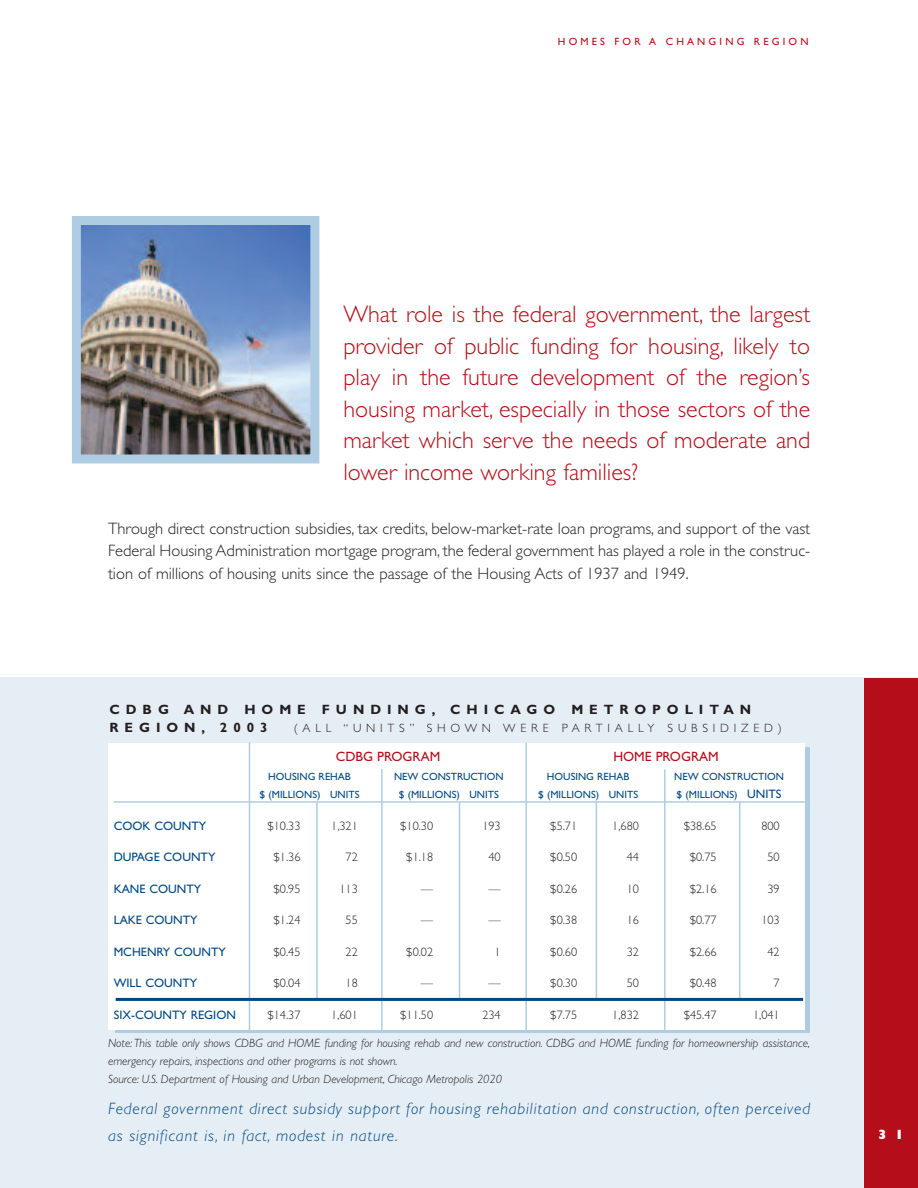
<style>
.page{position:relative;width:918px;height:1188px;background:#fff}
.page>*{position:absolute;margin:0;border:0;box-sizing:border-box;transform-origin:0 0}
.t1{font:300 24px/31.5px "Gill Sans";color:#b50e1a;text-align:justify}
.t2{font:300 16.5px/22.5px "Gill Sans";color:#231f20;text-align:justify}
.t3{font:italic 300 16.5px/27px "Gill Sans";letter-spacing:.05em;color:#014882}
.t4{font:700 13.5px/18px "Gill Sans";letter-spacing:.44em;color:#231f20}
.t5{font:13.5px "Gill Sans";color:#b50e1a}
.t6{font:800 13.5px "Gill Sans";color:#fff}
.t7{font:300 12.3px "Gill Sans";color:#231f20}
.t8{font:12.3px "Gill Sans";color:#014882}
.t9{font:italic 300 12px/18px "Gill Sans";color:#231f20}
.t10{font:300 12px "Gill Sans";letter-spacing:.4em;color:#231f20}
.t11{font:10.5px "Gill Sans";color:#014882}
.t12{font:10.5px "Gill Sans";letter-spacing:.3em;color:#b50e1a}
.s1{font-size:12.3px}
</style>
<div class="page">
<div style="left:0;top:678px;width:918px;height:510px;background:#e5eef5"></div>
<svg style="left:115px;top:747px;width:695px;height:286px;background:#bfd7e8"></svg>
<div style="left:108px;top:743px;width:696px;height:286px;background:#fff"></div>
<hr style="left:114px;top:801px;width:695px;height:2px;background:#aecde2">
<hr style="left:249px;top:742px;width:1px;height:290px;background:#aecde2">
<hr style="left:525px;top:743px;width:2px;height:290px;background:#aecde2">
<hr style="left:381px;top:769px;width:2px;height:263px;background:#aecde2">
<hr style="left:664px;top:769px;width:2px;height:263px;background:#aecde2">
<div style="left:864px;top:678px;width:54px;height:510px;background:#b50e1a"></div>
<img style="left:82px;top:226px;width:227px;height:228px">
<div style="left:72px;top:216px;width:247px;height:248px;border:9px solid #aecde2"></div>
<hr style="left:316px;top:802px;width:2px;height:197px;background:#aecde2">
<hr style="left:459px;top:803px;width:1px;height:197px;background:#aecde2">
<hr style="left:596px;top:802px;width:1px;height:196px;background:#aecde2">
<hr style="left:739px;top:802px;width:1px;height:197px;background:#aecde2">
<hr style="left:116px;top:998px;width:687px;height:3px;background:#014882">
<p class="t12" style="left:558px;top:37px;width:252px">HOMES FOR A CHANGING REGION</p>
<p class="t1" style="left:343px;top:301px;width:468px">What role is the federal government, the largest provider of public funding for housing, likely to play in the future development of the region’s housing market, especially in those sectors of the market which serve the needs of moderate and lower income working families?</p>
<p class="t2" style="left:108px;top:519px;width:704px">Through direct construction subsidies, tax credits, below-market-rate loan programs, and support of the vast Federal Housing Administration mortgage program, the federal government has played a role in the construc&shy;tion of millions of housing units since the passage of the Housing Acts of 1937 and 1949.</p>
<p class="t4" style="left:110px;top:702px;width:643px">CDBG AND HOME FUNDING, CHICAGO METROPOLITAN<br>REGION, 2003</p>
<p class="t10" style="left:294px;top:724px;width:490px">(ALL “UNITS” SHOWN WERE PARTIALLY SUBSIDIZED)</p>
<p class="t11" style="left:268px;top:773px;width:84px">HOUSING REHAB</p>
<p class="t11" style="left:394px;top:773px;width:111px">NEW CONSTRUCTION</p>
<p class="t11" style="left:547px;top:773px;width:84px">HOUSING REHAB</p>
<p class="t11" style="left:674px;top:773px;width:111px">NEW CONSTRUCTION</p>
<p class="t11" style="left:260px;top:791px;width:102px">$ (MILLIONS) UNITS</p>
<p class="t11" style="left:399px;top:791px;width:102px">$ (MILLIONS) UNITS</p>
<p class="t11" style="left:538px;top:791px;width:102px">$ (MILLIONS) UNITS</p>
<p class="t11" style="left:677px;top:791px;width:106px">$ (MILLIONS) <span class="s1">UNITS</span></p>
<p class="t5" style="left:336px;top:751px;width:106px">CDBG PROGRAM</p>
<p class="t5" style="left:613px;top:751px;width:107px">HOME PROGRAM</p>
<p class="t8" style="left:114px;top:821px;width:94px">COOK COUNTY</p>
<p class="t7" style="left:267px;top:821px;width:35px">$10.33</p>
<p class="t7" style="left:331px;top:821px;width:28px">1,321</p>
<p class="t7" style="left:400px;top:821px;width:35px">$10.30</p>
<p class="t7" style="left:482px;top:821px;width:20px">193</p>
<p class="t7" style="left:550px;top:821px;width:28px">$5.71</p>
<p class="t7" style="left:612px;top:821px;width:28px">1,680</p>
<p class="t7" style="left:684px;top:821px;width:35px">$38.65</p>
<p class="t7" style="left:761px;top:821px;width:20px">800</p>
<p class="t8" style="left:114px;top:853px;width:103px">DUPAGE COUNTY</p>
<p class="t7" style="left:274px;top:853px;width:28px">$1.36</p>
<p class="t7" style="left:346px;top:853px;width:14px">72</p>
<p class="t7" style="left:406px;top:853px;width:28px">$1.18</p>
<p class="t7" style="left:488px;top:853px;width:14px">40</p>
<p class="t7" style="left:550px;top:853px;width:28px">$0.50</p>
<p class="t7" style="left:627px;top:853px;width:14px">44</p>
<p class="t7" style="left:690px;top:853px;width:28px">$0.75</p>
<p class="t7" style="left:767px;top:853px;width:14px">50</p>
<p class="t8" style="left:114px;top:884px;width:89px">KANE COUNTY</p>
<p class="t7" style="left:274px;top:884px;width:28px">$0.95</p>
<p class="t7" style="left:340px;top:884px;width:20px">113</p>
<p class="t7" style="left:421px;top:884px;width:14px">—</p>
<p class="t7" style="left:488px;top:884px;width:14px">—</p>
<p class="t7" style="left:550px;top:884px;width:28px">$0.26</p>
<p class="t7" style="left:627px;top:884px;width:14px">10</p>
<p class="t7" style="left:690px;top:884px;width:28px">$2.16</p>
<p class="t7" style="left:767px;top:884px;width:14px">39</p>
<p class="t8" style="left:114px;top:916px;width:85px">LAKE COUNTY</p>
<p class="t7" style="left:274px;top:916px;width:28px">$1.24</p>
<p class="t7" style="left:346px;top:916px;width:14px">55</p>
<p class="t7" style="left:421px;top:916px;width:14px">—</p>
<p class="t7" style="left:488px;top:916px;width:14px">—</p>
<p class="t7" style="left:550px;top:916px;width:28px">$0.38</p>
<p class="t7" style="left:627px;top:916px;width:14px">16</p>
<p class="t7" style="left:690px;top:916px;width:28px">$0.77</p>
<p class="t7" style="left:761px;top:916px;width:20px">103</p>
<p class="t8" style="left:114px;top:947px;width:114px">MCHENRY COUNTY</p>
<p class="t7" style="left:274px;top:947px;width:28px">$0.45</p>
<p class="t7" style="left:346px;top:947px;width:14px">22</p>
<p class="t7" style="left:406px;top:947px;width:28px">$0.02</p>
<p class="t7" style="left:495px;top:947px;width:8px">1</p>
<p class="t7" style="left:550px;top:947px;width:28px">$0.60</p>
<p class="t7" style="left:627px;top:947px;width:14px">32</p>
<p class="t7" style="left:690px;top:947px;width:28px">$2.66</p>
<p class="t7" style="left:767px;top:947px;width:14px">42</p>
<p class="t8" style="left:114px;top:979px;width:85px">WILL COUNTY</p>
<p class="t7" style="left:274px;top:979px;width:28px">$0.04</p>
<p class="t7" style="left:346px;top:979px;width:14px">18</p>
<p class="t7" style="left:421px;top:979px;width:14px">—</p>
<p class="t7" style="left:488px;top:979px;width:14px">—</p>
<p class="t7" style="left:550px;top:979px;width:28px">$0.30</p>
<p class="t7" style="left:627px;top:979px;width:14px">50</p>
<p class="t7" style="left:690px;top:979px;width:28px">$0.48</p>
<p class="t7" style="left:774px;top:979px;width:8px">7</p>
<p class="t8" style="left:114px;top:1010px;width:124px">SIX-COUNTY REGION</p>
<p class="t7" style="left:267px;top:1010px;width:35px">$14.37</p>
<p class="t7" style="left:331px;top:1010px;width:28px">1,601</p>
<p class="t7" style="left:400px;top:1010px;width:35px">$11.50</p>
<p class="t7" style="left:482px;top:1010px;width:20px">234</p>
<p class="t7" style="left:550px;top:1010px;width:28px">$7.75</p>
<p class="t7" style="left:612px;top:1010px;width:28px">1,832</p>
<p class="t7" style="left:684px;top:1010px;width:35px">$45.47</p>
<p class="t7" style="left:753px;top:1010px;width:28px">1,041</p>
<p class="t9" style="left:108px;top:1035px;width:704px">Note: This table only shows CDBG and HOME funding for housing rehab and new construction. CDBG and HOME funding for homeownership assistance, emergency repairs, inspections and other programs is not shown.<br>Source: U.S. Department of Housing and Urban Development, Chicago Metropolis 2020</p>
<p class="t3" style="left:108px;top:1096px;width:704px">Federal government direct subsidy support for housing rehabilitation and construction, often perceived as significant is, in fact, modest in nature.</p>
<p class="t6" style="left:878px;top:1130px;width:28px">3 1</p>
</div>
